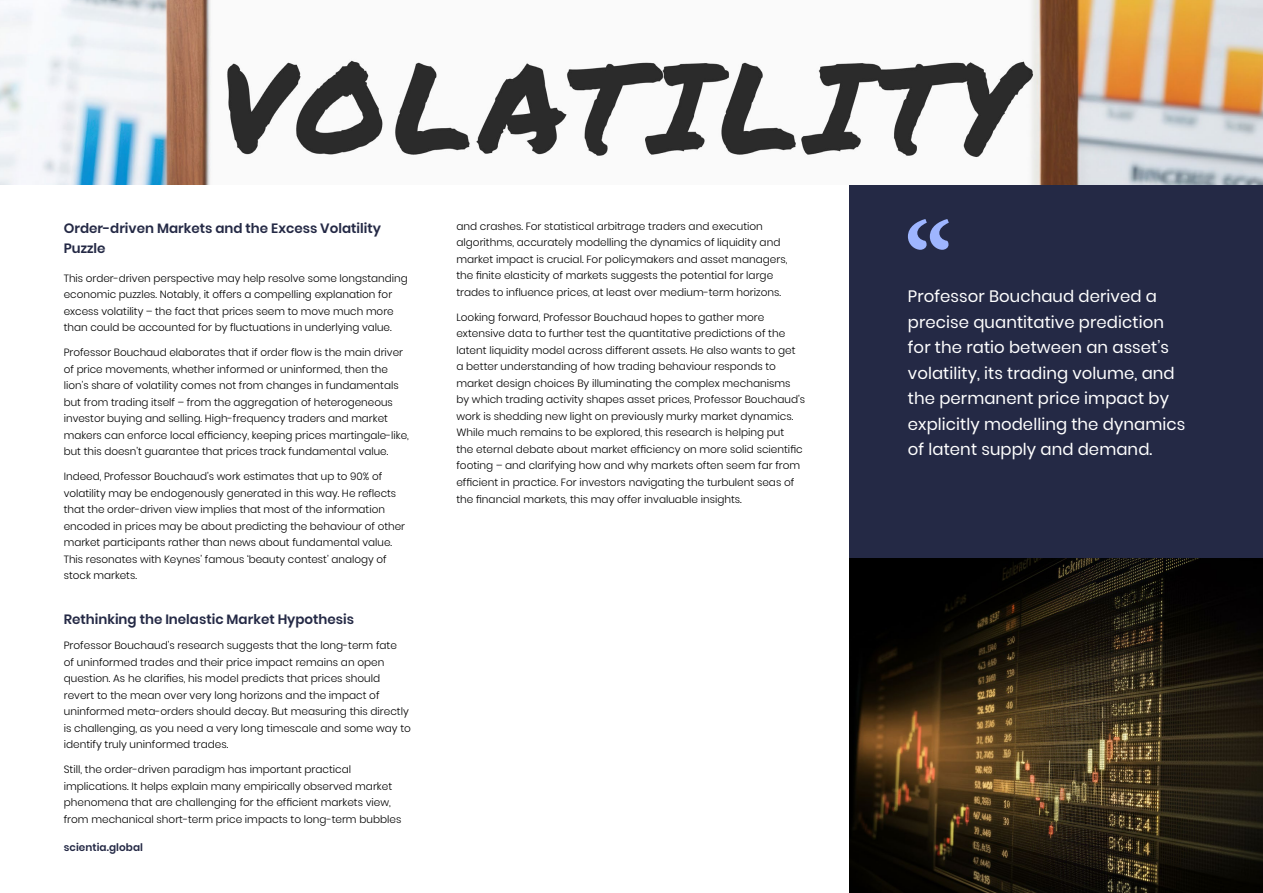
<style>
.page{position:relative;width:1263px;height:893px;background:#fff}
.page>*{position:absolute;margin:0;border:0;box-sizing:border-box;transform-origin:0 0}
.t1{font:16.5px/25.5px "Poppins";letter-spacing:.005em;color:#fff}
.t2{font:600 13.5px/19.5px "Poppins";color:#242945}
.t3{font:300 10.5px/16.5px "Poppins";color:#000}
.t4{font:600 10.5px "Poppins";letter-spacing:.005em;color:#242945}
</style>
<div class="page">
<div style="left:849px;top:0;width:414px;height:893px;background:#242945"></div>
<img style="left:849px;top:558px;width:414px;height:335px">
<img style="left:0;top:0;width:1263px;height:185px">
<svg style="left:908px;top:219px;width:41px;height:31px"></svg>
<p class="t2" style="left:64px;top:219px;width:319px">Order-driven Markets and the Excess Volatility<br>Puzzle</p>
<p class="t3" style="left:64px;top:270px;width:345px">This order-driven perspective may help resolve some longstanding economic puzzles. Notably, it offers a compelling explanation for excess volatility – the fact that prices seem to move much more than could be accounted for by fluctuations in underlying value.</p>
<p class="t3" style="left:64px;top:345px;width:347px">Professor Bouchaud elaborates that if order flow is the main driver of price movements, whether informed or uninformed, then the lion’s share of volatility comes not from changes in fundamentals but from trading itself – from the aggregation of heterogeneous investor buying and selling. High-frequency traders and market makers can enforce local efficiency, keeping prices martingale-like, but this doesn’t guarantee that prices track fundamental value.</p>
<p class="t3" style="left:64px;top:468px;width:343px">Indeed, Professor Bouchaud’s work estimates that up to 90% of volatility may be endogenously generated in this way. He reflects that the order-driven view implies that most of the information encoded in prices may be about predicting the behaviour of other market participants rather than news about fundamental value.<br>This resonates with Keynes’ famous ‘beauty contest’ analogy of stock markets.</p>
<p class="t2" style="left:64px;top:610px;width:292px">Rethinking the Inelastic Market Hypothesis</p>
<p class="t3" style="left:64px;top:638px;width:349px">Professor Bouchaud’s research suggests that the long-term fate<br>of uninformed trades and their price impact remains an open question. As he clarifies, his model predicts that prices should revert to the mean over very long horizons and the impact of uninformed meta-orders should decay. But measuring this directly is challenging, as you need a very long timescale and some way to identify truly uninformed trades.</p>
<p class="t3" style="left:64px;top:762px;width:339px">Still, the order-driven paradigm has important practical implications. It helps explain many empirically observed market phenomena that are challenging for the efficient markets view, from mechanical short-term price impacts to long-term bubbles</p>
<p class="t4" style="left:64px;top:841px;width:81px">scientia.global</p>
<p class="t3" style="left:456px;top:218px;width:332px">and crashes. For statistical arbitrage traders and execution algorithms, accurately modelling the dynamics of liquidity and market impact is crucial. For policymakers and asset managers, the finite elasticity of markets suggests the potential for large trades to influence prices, at least over medium-term horizons.</p>
<p class="t3" style="left:456px;top:309px;width:350px">Looking forward, Professor Bouchaud hopes to gather more extensive data to further test the quantitative predictions of the latent liquidity model across different assets. He also wants to get a better understanding of how trading behaviour responds to market design choices By illuminating the complex mechanisms by which trading activity shapes asset prices, Professor Bouchaud’s work is shedding new light on previously murky market dynamics.<br>While much remains to be explored, this research is helping put<br>the eternal debate about market efficiency on more solid scientific footing – and clarifying how and why markets often seem far from efficient in practice. For investors navigating the turbulent seas of the financial markets, this may offer invaluable insights.</p>
<h1 class="t1" style="left:908px;top:284px;width:279px">Professor Bouchaud derived a precise quantitative prediction for the ratio between an asset’s volatility, its trading volume, and the permanent price impact by explicitly modelling the dynamics of latent supply and demand.</h1>
</div>
